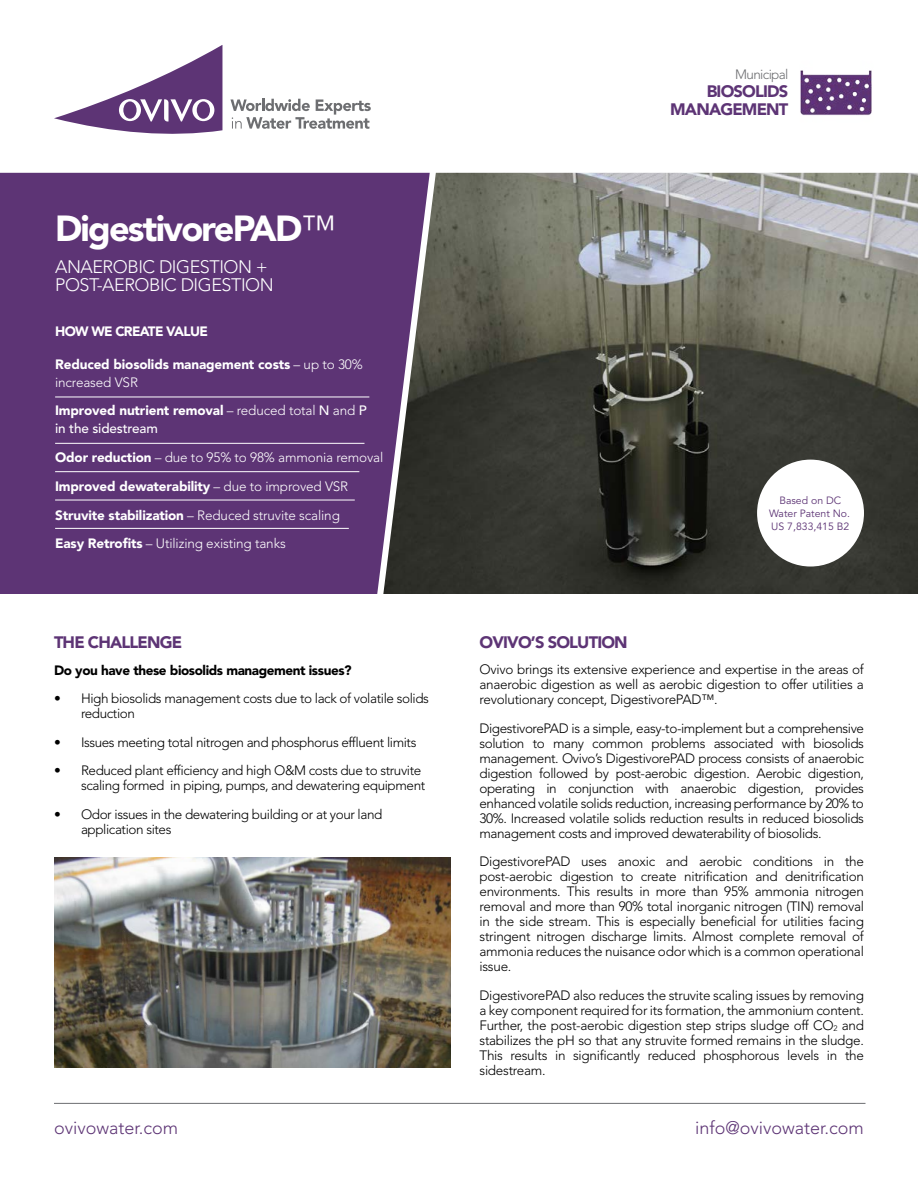
<style>
.page{position:relative;width:918px;height:1188px;background:#fff}
.page>*{position:absolute;margin:0;border:0;box-sizing:border-box;transform-origin:0 0}
.t1{font:900 36px "Avenir LT Std";letter-spacing:-.05em;color:#fff}
.t2{font:300 18px/18px "Avenir LT Std";letter-spacing:-.025em;color:#fff}
.t3{font:300 18px "Avenir LT Std";color:#5d3475}
.t4{font:900 16.5px/18px "Avenir LT Std";letter-spacing:-.05em;color:#5d3475;text-align:right}
.t5{font:300 13.5px/15px "Avenir LT Std";letter-spacing:-.03em;color:#000;text-align:justify}
.t6{font:300 13.5px/28.8px "Avenir LT Std";letter-spacing:-.01em;color:#fff}
.t7{font:900 13.5px/18px "Avenir LT Std";letter-spacing:-.01em;color:#fff}
.t8{font:900 13.5px "Avenir LT Std";letter-spacing:-.03em;color:#000}
.t9{font:900 13.5px "Avenir LT Std";letter-spacing:-.05em;color:#fff}
.t10{font:300 13.5px "Avenir LT Std";letter-spacing:-.05em;color:#6d6e71}
.t11{font:10.5px/12.6px "Avenir LT Std";color:#5d3475;text-align:center}
.s1{font-weight:300}
.s2{font-weight:500}
.s3{font-weight:900}
</style>
<div class="page">
<img style="left:430px;top:173px;width:488px;height:421px">
<svg style="left:0;top:173px;width:430px;height:421px;background:#5d3773"></svg>
<hr style="left:54px;top:1103px;width:812px;height:1px;background:#6d6e71">
<hr style="left:55px;top:443px;width:309px;height:1px;background:#fff">
<hr style="left:55px;top:397px;width:314px;height:1px;background:#fff">
<svg style="left:54px;top:45px;width:168px;height:89px"></svg>
<div style="left:197px;top:101px;width:13px;height:18px;background:#5d3475;border-radius:50%"></div>
<div style="left:123px;top:101px;width:14px;height:18px;background:#5d3475;border-radius:50%"></div>
<svg style="left:230px;top:99px;width:141px;height:30px"></svg>
<hr style="left:55px;top:471px;width:304px;height:1px;background:#fff">
<hr style="left:55px;top:500px;width:300px;height:1px;background:#fff">
<hr style="left:55px;top:528px;width:294px;height:1px;background:#fff">
<img style="left:800px;top:70px;width:72px;height:46px">
<img style="left:54px;top:858px;width:397px;height:209px">
<div style="left:757px;top:460px;width:107px;height:107px;background:#fff;border-radius:50%"></div>
<h1 class="t1" style="left:55px;top:207px;width:283px">DigestivorePAD<span class="s1">™</span></h1>
<h2 class="t2" style="left:55px;top:257px;width:220px">ANAEROBIC DIGESTION +<br>POST-AEROBIC DIGESTION</h2>
<p class="t9" style="left:55px;top:323px;width:154px">HOW WE CREATE VALUE</p>
<p class="t7" style="left:55px;top:355px;width:309px">Reduced biosolids management costs <span class="s1">– up to 30% increased VSR</span></p>
<p class="t7" style="left:55px;top:402px;width:313px">Improved nutrient removal <span class="s1">– reduced total</span> <span class="s2">N</span> <span class="s1">and</span> <span class="s2">P in the sidestream</span></p>
<p class="t6" style="left:55px;top:443px;width:330px"><span class="s3">Odor reduction</span> – due to 95% to 98% ammonia removal <span class="s3">Improved dewaterability</span> – due to improved VSR <span class="s3">Struvite stabilization</span> – Reduced struvite scaling<br><span class="s3">Easy Retrofits</span> – Utilizing existing tanks</p>
<p class="t4" style="left:54px;top:633px;width:130px">THE CHALLENGE</p>
<p class="t4" style="left:480px;top:633px;width:150px">OVIVO’S SOLUTION</p>
<p class="t10" style="left:735px;top:66px;width:55px">Municipal</p>
<p class="t4" style="left:670px;top:82px;width:120px">BIOSOLIDS<br>MANAGEMENT</p>
<p class="t11" style="left:769px;top:495px;width:83px">Based on DC<br>Water Patent No.<br>US 7,833,415 B2</p>
<p class="t8" style="left:54px;top:662px;width:299px">Do you have these biosolids management issues?</p>
<p class="t5" style="left:81px;top:691px;width:349px;text-indent:-27px">• High biosolids management costs due to lack of volatile solids reduction</p>
<p class="t5" style="left:54px;top:735px;width:364px">• Issues meeting total nitrogen and phosphorus effluent limits</p>
<p class="t5" style="left:54px;top:763px;width:373px;text-align:right">• Reduced plant efficiency and high O&amp;M costs due to struvite scaling formed in piping, pumps, and dewatering equipment</p>
<p class="t5" style="left:81px;top:807px;width:303px;text-indent:-27px">• Odor issues in the dewatering building or at your land application sites</p>
<p class="t5" style="left:480px;top:662px;width:386px">Ovivo brings its extensive experience and expertise in the areas of anaerobic digestion as well as aerobic digestion to offer utilities a revolutionary concept, DigestivorePAD™.</p>
<p class="t5" style="left:480px;top:721px;width:386px">DigestivorePAD is a simple, easy-to-implement but a comprehensive solution to many common problems associated with biosolids management. Ovivo’s DigestivorePAD process consists of anaerobic digestion followed by post-aerobic digestion. Aerobic digestion, operating in conjunction with anaerobic digestion, provides enhanced volatile solids reduction, increasing performance by 20% to 30%. Increased volatile solids reduction results in reduced biosolids management costs and improved dewaterability of biosolids.</p>
<p class="t5" style="left:480px;top:854px;width:386px">DigestivorePAD uses anoxic and aerobic conditions in the post-aerobic digestion to create nitrification and denitrification environments. This results in more than 95% ammonia nitrogen removal and more than 90% total inorganic nitrogen (TIN) removal in the side stream. This is especially beneficial for utilities facing stringent nitrogen discharge limits. Almost complete removal of ammonia reduces the nuisance odor which is a common operational issue.</p>
<p class="t5" style="left:480px;top:987px;width:386px">DigestivorePAD also reduces the struvite scaling issues by removing a key component required for its formation, the ammonium content.<br>Further, the post-aerobic digestion step strips sludge off CO<sub>2</sub> and stabilizes the pH so that any struvite formed remains in the sludge.<br>This results in significantly reduced phosphorous levels in the sidestream.</p>
<h2 class="t3" style="left:54px;top:1117px;width:126px">ovivowater.com</h2>
<h2 class="t3" style="left:695px;top:1117px;width:170px">info@ovivowater.com</h2>
</div>
